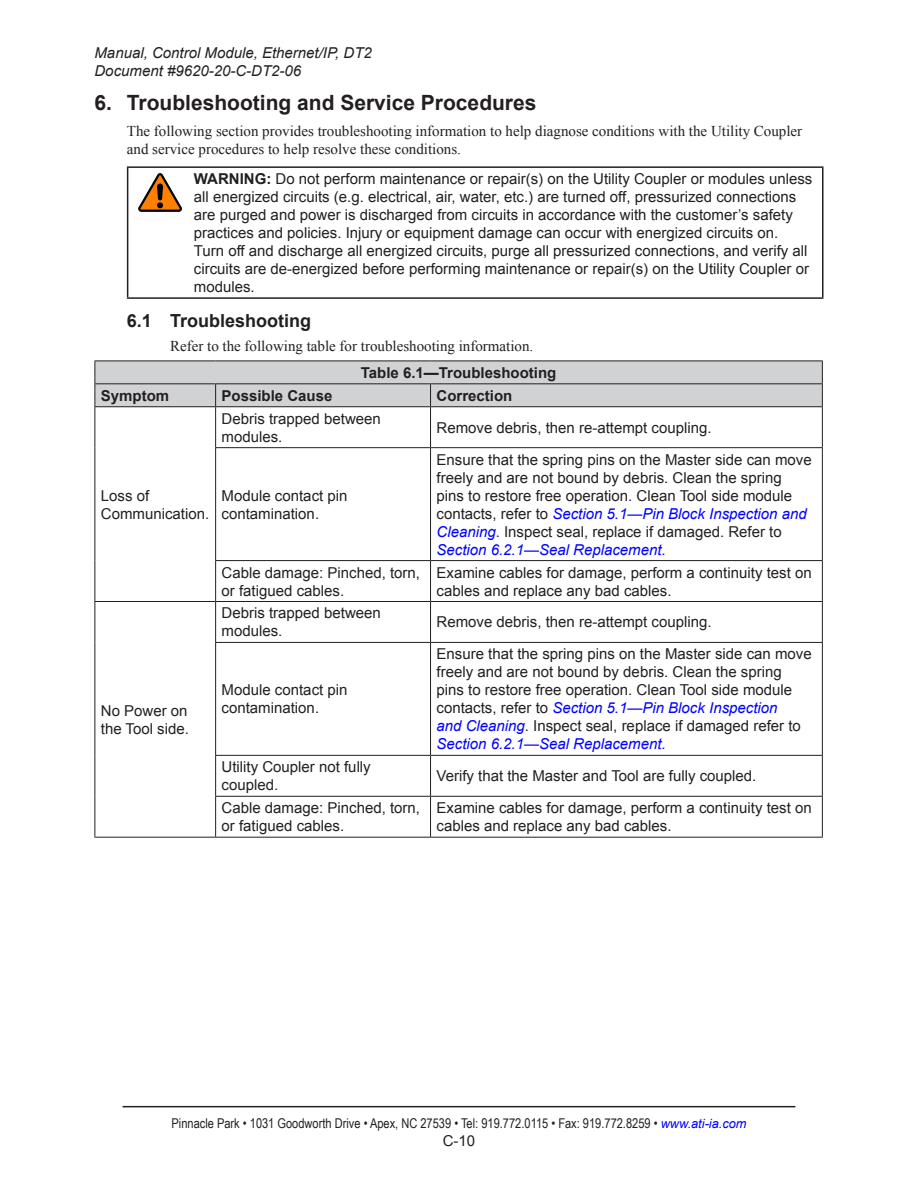
<style>
.page{position:relative;width:918px;height:1188px;background:#fff}
.page>*{position:absolute;margin:0;border:0;box-sizing:border-box;transform-origin:0 0}
.t1{font:700 21px "Arial";color:#231f20}
.t2{font:700 18px "Arial";color:#231f20}
.Table_text{font:15px/18px "Arial";color:#231f20}
.Warning{font:15px/18px "Arial";color:#231f20}
.Text_1{font:15px/18px "Times New Roman";color:#231f20}
.t3{font:italic 15px/18px "Arial";color:#231f20}
.Text_2{font:15px "Times New Roman";color:#231f20}
.Table_header{font:700 15px "Arial";color:#231f20}
.t4{font:13.5px "Arial Narrow";color:#231f20}
.s1{font-weight:700}
.s2{font-style:italic;color:#00f}
.s3{font-family:"Arial";font-style:italic;font-size:12.75px;color:#00f}
</style>
<div class="page">
<hr style="left:123px;top:1106px;width:672px;height:1px;background:#231f20">
<hr style="left:188px;top:166px;width:636px;height:2px;background:#231f20">
<hr style="left:822px;top:168px;width:2px;height:129px;background:#231f20">
<hr style="left:188px;top:297px;width:636px;height:2px;background:#231f20">
<hr style="left:127px;top:166px;width:61px;height:2px;background:#231f20">
<hr style="left:127px;top:168px;width:1px;height:129px;background:#231f20">
<hr style="left:127px;top:297px;width:61px;height:2px;background:#231f20">
<svg style="left:138px;top:173px;width:44px;height:39px"></svg>
<svg style="left:94px;top:361px;width:729px;height:45px;background:#cacbcd"></svg>
<hr style="left:94px;top:406px;width:122px;height:1px;background:#231f20">
<hr style="left:94px;top:407px;width:1px;height:41px;background:#231f20">
<hr style="left:216px;top:406px;width:215px;height:1px;background:#231f20">
<hr style="left:215px;top:407px;width:1px;height:40px;background:#231f20">
<hr style="left:431px;top:406px;width:392px;height:1px;background:#231f20">
<hr style="left:430px;top:407px;width:1px;height:40px;background:#231f20">
<hr style="left:822px;top:407px;width:1px;height:40px;background:#231f20">
<hr style="left:94px;top:448px;width:1px;height:113px;background:#231f20">
<hr style="left:215px;top:447px;width:216px;height:1px;background:#231f20">
<hr style="left:215px;top:448px;width:1px;height:112px;background:#231f20">
<hr style="left:431px;top:447px;width:392px;height:1px;background:#231f20">
<hr style="left:430px;top:448px;width:1px;height:112px;background:#231f20">
<hr style="left:822px;top:448px;width:1px;height:112px;background:#231f20">
<hr style="left:94px;top:561px;width:1px;height:40px;background:#231f20">
<hr style="left:215px;top:560px;width:216px;height:1px;background:#231f20">
<hr style="left:215px;top:561px;width:1px;height:40px;background:#231f20">
<hr style="left:431px;top:560px;width:392px;height:1px;background:#231f20">
<hr style="left:430px;top:561px;width:1px;height:40px;background:#231f20">
<hr style="left:822px;top:561px;width:1px;height:40px;background:#231f20">
<hr style="left:94px;top:601px;width:122px;height:1px;background:#231f20">
<hr style="left:94px;top:602px;width:1px;height:40px;background:#231f20">
<hr style="left:216px;top:601px;width:215px;height:1px;background:#231f20">
<hr style="left:215px;top:602px;width:1px;height:40px;background:#231f20">
<hr style="left:431px;top:601px;width:392px;height:1px;background:#231f20">
<hr style="left:430px;top:602px;width:1px;height:40px;background:#231f20">
<hr style="left:822px;top:602px;width:1px;height:40px;background:#231f20">
<hr style="left:94px;top:642px;width:1px;height:113px;background:#231f20">
<hr style="left:215px;top:642px;width:216px;height:1px;background:#231f20">
<hr style="left:215px;top:643px;width:1px;height:112px;background:#231f20">
<hr style="left:431px;top:642px;width:392px;height:1px;background:#231f20">
<hr style="left:430px;top:643px;width:1px;height:112px;background:#231f20">
<hr style="left:822px;top:643px;width:1px;height:112px;background:#231f20">
<hr style="left:94px;top:755px;width:1px;height:41px;background:#231f20">
<hr style="left:215px;top:755px;width:216px;height:1px;background:#231f20">
<hr style="left:215px;top:756px;width:1px;height:40px;background:#231f20">
<hr style="left:431px;top:755px;width:392px;height:1px;background:#231f20">
<hr style="left:430px;top:756px;width:1px;height:40px;background:#231f20">
<hr style="left:822px;top:756px;width:1px;height:40px;background:#231f20">
<hr style="left:94px;top:796px;width:1px;height:41px;background:#231f20">
<hr style="left:215px;top:796px;width:216px;height:1px;background:#231f20">
<hr style="left:215px;top:797px;width:1px;height:40px;background:#231f20">
<hr style="left:431px;top:796px;width:392px;height:1px;background:#231f20">
<hr style="left:430px;top:797px;width:1px;height:40px;background:#231f20">
<hr style="left:822px;top:797px;width:1px;height:40px;background:#231f20">
<hr style="left:94px;top:837px;width:122px;height:1px;background:#231f20">
<hr style="left:216px;top:837px;width:215px;height:1px;background:#231f20">
<hr style="left:431px;top:837px;width:392px;height:1px;background:#231f20">
<p class="t3" style="left:94px;top:44px;width:279px">Manual, Control Module, Ethernet/IP, DT2<br>Document #9620-20-C-DT2‑06</p>
<p class="t1" style="left:94px;top:88px;width:444px">6. Troubleshooting and Service Procedures</p>
<p class="Text_1" style="left:127px;top:121px;width:677px">The following section provides troubleshooting information to help diagnose conditions with the Utility Coupler and service procedures to help resolve these conditions.</p>
<p class="Warning" style="left:194px;top:170px;width:620px"><span class="s1">WARNING:</span> Do not perform maintenance or repair(s) on the Utility Coupler or modules unless all energized circuits (e.g. electrical, air, water, etc.) are turned off, pressurized connections are purged and power is discharged from circuits in accordance with the customer’s safety practices and policies. Injury or equipment damage can occur with energized circuits on.<br>Turn off and discharge all energized circuits, purge all pressurized connections, and verify all circuits are de‑energized before performing maintenance or repair(s) on the Utility Coupler or modules.</p>
<p class="t2" style="left:127px;top:308px;width:186px">6.1 Troubleshooting</p>
<p class="Text_2" style="left:170px;top:336px;width:365px">Refer to the following table for troubleshooting information.</p>
<p class="Table_header" style="left:361px;top:363px;width:197px">Table 6.1—Troubleshooting</p>
<p class="Table_header" style="left:101px;top:385px;width:70px">Symptom</p>
<p class="Table_header" style="left:222px;top:385px;width:112px">Possible Cause</p>
<p class="Table_header" style="left:437px;top:385px;width:77px">Correction</p>
<p class="Table_text" style="left:101px;top:486px;width:110px">Loss of<br>Communication.</p>
<p class="Table_text" style="left:101px;top:702px;width:90px">No Power on the Tool side.</p>
<p class="Table_text" style="left:222px;top:410px;width:161px">Debris trapped between modules.</p>
<p class="Table_text" style="left:437px;top:419px;width:277px">Remove debris, then re‑attempt coupling.</p>
<p class="Table_text" style="left:222px;top:486px;width:127px">Module contact pin contamination.</p>
<p class="Table_text" style="left:437px;top:450px;width:377px">Ensure that the spring pins on the Master side can move freely and are not bound by debris. Clean the spring pins to restore free operation. Clean Tool side module contacts, refer to <span class="s2">Section 5.1—Pin Block Inspection and Cleaning</span>. Inspect seal, replace if damaged. Refer to <span class="s2">Section 6.2.1—Seal Replacement.</span></p>
<p class="Table_text" style="left:222px;top:563px;width:200px">Cable damage: Pinched, torn, or fatigued cables.</p>
<p class="Table_text" style="left:437px;top:563px;width:377px">Examine cables for damage, perform a continuity test on cables and replace any bad cables.</p>
<p class="Table_text" style="left:222px;top:604px;width:161px">Debris trapped between modules.</p>
<p class="Table_text" style="left:437px;top:613px;width:277px">Remove debris, then re‑attempt coupling.</p>
<p class="Table_text" style="left:222px;top:681px;width:127px">Module contact pin contamination.</p>
<p class="Table_text" style="left:437px;top:645px;width:377px">Ensure that the spring pins on the Master side can move freely and are not bound by debris. Clean the spring pins to restore free operation. Clean Tool side module contacts, refer to <span class="s2">Section 5.1—Pin Block Inspection<br>and Cleaning</span>. Inspect seal, replace if damaged refer to <span class="s2">Section 6.2.1—Seal Replacement.</span></p>
<p class="Table_text" style="left:222px;top:758px;width:151px">Utility Coupler not fully coupled.</p>
<p class="Table_text" style="left:437px;top:767px;width:321px">Verify that the Master and Tool are fully coupled.</p>
<p class="Table_text" style="left:222px;top:799px;width:200px">Cable damage: Pinched, torn, or fatigued cables.</p>
<p class="Table_text" style="left:437px;top:799px;width:377px">Examine cables for damage, perform a continuity test on cables and replace any bad cables.</p>
<p class="t4" style="left:172px;top:1114px;width:576px">Pinnacle Park • 1031 Goodworth Drive • Apex, NC 27539 • Tel: 919.772.0115 • Fax: 919.772.8259 • <span class="s3">www.ati‑ia.com</span></p>
<p class="Warning" style="left:443px;top:1132px;width:34px">C-10</p>
</div>
